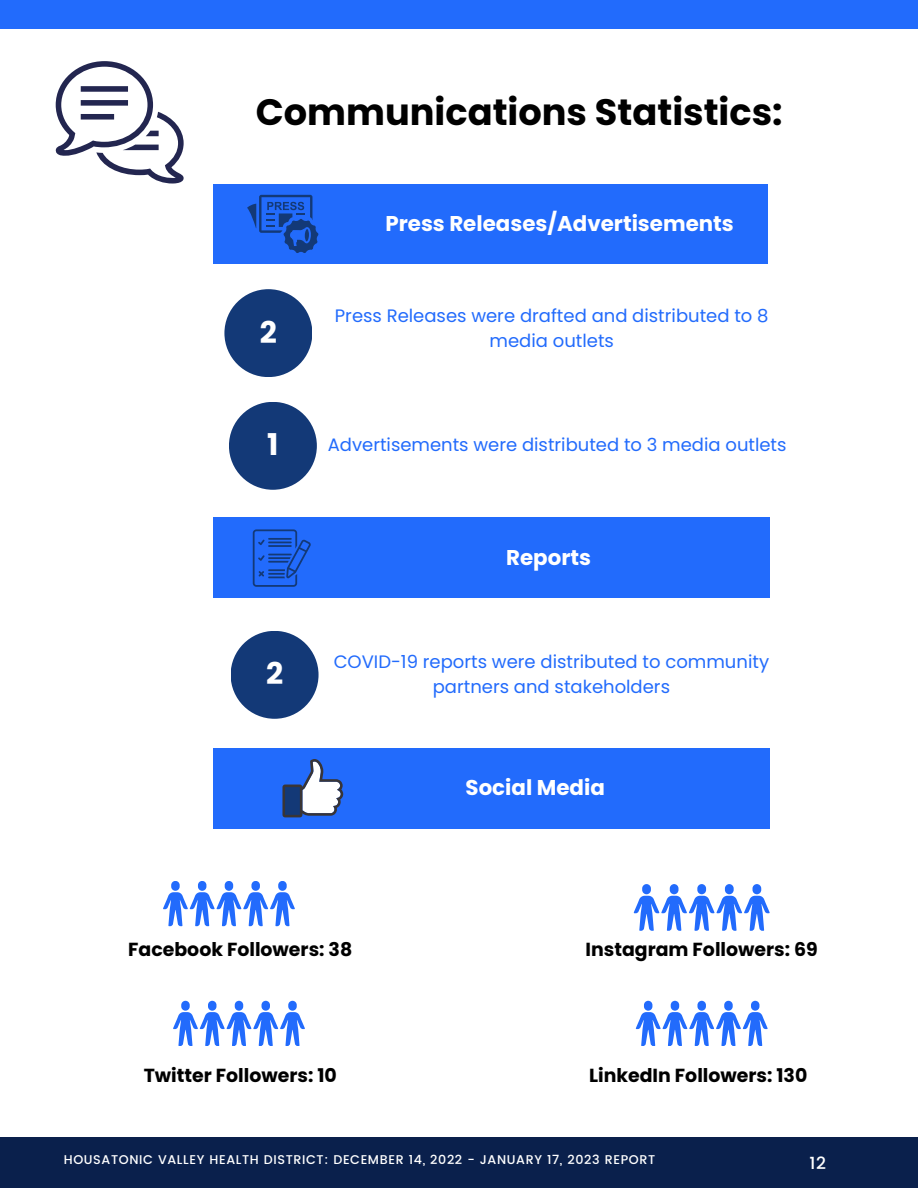
<style>
.page{position:relative;width:918px;height:1188px;background:#fff}
.page>*{position:absolute;margin:0;border:0;box-sizing:border-box;transform-origin:0 0}
.t1{font:700 36.75px "Poppins";color:#000}
.t2{font:700 30px "Poppins";color:#fff}
.t3{font:700 21.3px "Poppins";color:#fff}
.t4{font:700 18.9px "Poppins";color:#000}
.t5{font:18px/24.8px "Poppins";color:#226bfc;text-align:center}
.t6{font:500 17.1px "Poppins";color:#fff}
.t7{font:500 12.75px "Poppins";letter-spacing:.05em;color:#fff}
</style>
<div class="page">
<div style="left:0;top:1137px;width:918px;height:51px;background:#0a204c"></div>
<div style="left:0;top:0;width:918px;height:29px;background:#226bfc"></div>
<svg style="left:55px;top:61px;width:129px;height:123px"></svg>
<div style="left:213px;top:184px;width:555px;height:80px;background:#226bfc"></div>
<svg style="left:247px;top:195px;width:72px;height:58px"></svg>
<div style="left:224px;top:289px;width:88px;height:88px;background:#133977;border-radius:50%"></div>
<div style="left:231px;top:631px;width:88px;height:88px;background:#133977;border-radius:50%"></div>
<div style="left:213px;top:748px;width:556px;height:80px;background:#226bfc"></div>
<div style="left:213px;top:518px;width:556px;height:80px;background:#226bfc"></div>
<svg style="left:253px;top:529px;width:58px;height:58px"></svg>
<svg style="left:163px;top:881px;width:132px;height:45px"></svg>
<svg style="left:282px;top:759px;width:61px;height:58px"></svg>
<svg style="left:634px;top:884px;width:136px;height:47px"></svg>
<svg style="left:173px;top:1001px;width:132px;height:45px"></svg>
<svg style="left:636px;top:1001px;width:132px;height:45px"></svg>
<div style="left:229px;top:402px;width:88px;height:88px;background:#133977;border-radius:50%"></div>
<h1 class="t1" style="left:256px;top:87px;width:528px">Communications Statistics:</h1>
<p class="t3" style="left:385px;top:208px;width:350px">Press Releases/Advertisements</p>
<h2 class="t2" style="left:260px;top:311px;width:19px">2</h2>
<p class="t5" style="left:335px;top:304px;width:435px">Press Releases were drafted and distributed to 8 media outlets</p>
<h2 class="t2" style="left:267px;top:424px;width:13px">1</h2>
<p class="t5" style="left:328px;top:433px;width:460px">Advertisements were distributed to 3 media outlets</p>
<p class="t3" style="left:506px;top:543px;width:86px">Reports</p>
<h2 class="t2" style="left:266px;top:653px;width:19px">2</h2>
<p class="t5" style="left:334px;top:649px;width:437px">COVID-19 reports were distributed to community partners and stakeholders</p>
<p class="t4" style="left:128px;top:937px;width:226px">Facebook Followers: 38</p>
<p class="t4" style="left:144px;top:1062px;width:195px">Twitter Followers: 10</p>
<p class="t3" style="left:466px;top:772px;width:141px">Social Media</p>
<p class="t4" style="left:586px;top:937px;width:234px">Instagram Followers: 69</p>
<p class="t4" style="left:589px;top:1062px;width:220px">LinkedIn Followers: 130</p>
<p class="t7" style="left:64px;top:1152px;width:593px">HOUSATONIC VALLEY HEALTH DISTRICT: DECEMBER 14, 2022 - JANUARY 17, 2023 REPORT</p>
<p class="t6" style="left:809px;top:1153px;width:18px">12</p>
</div>
